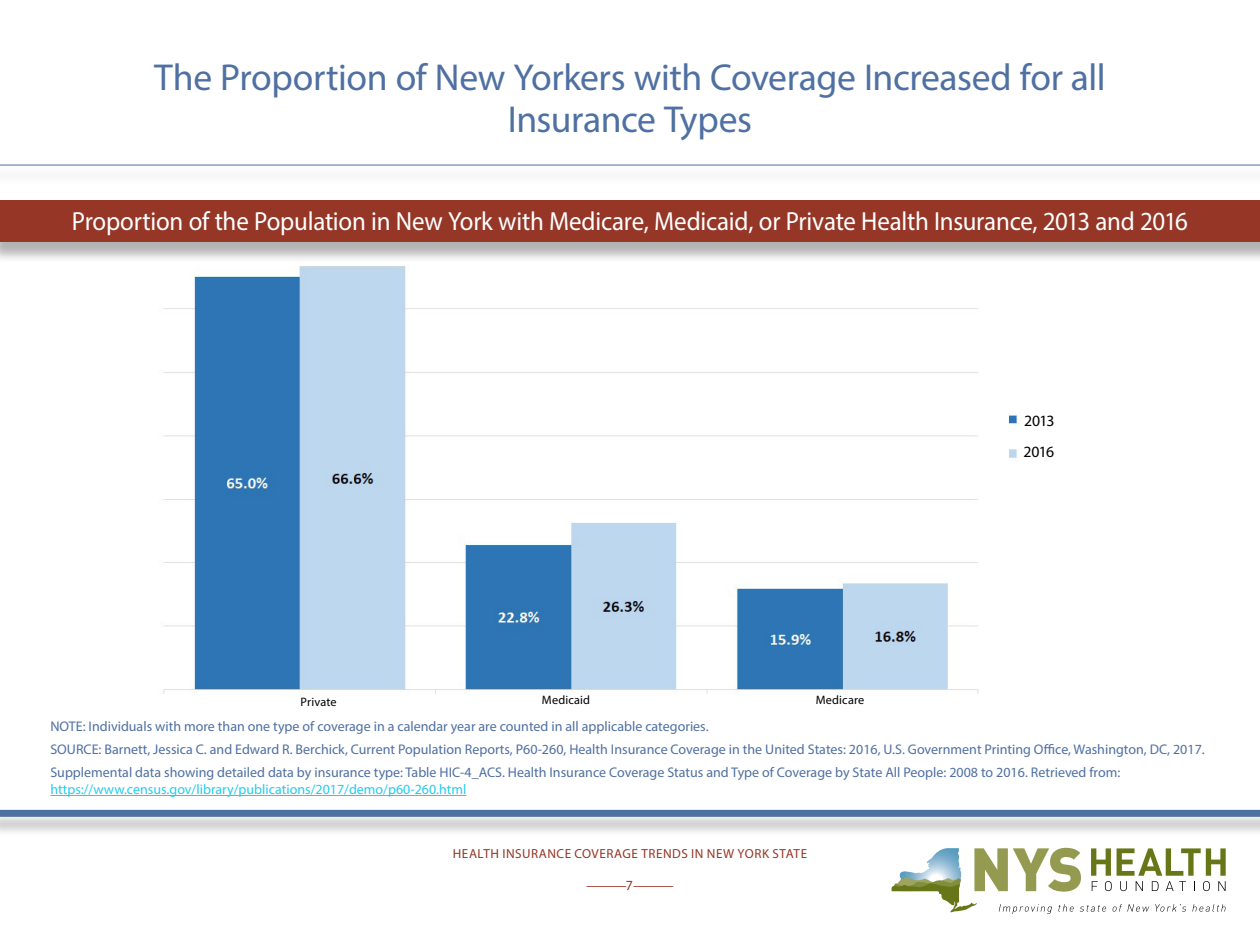
<style>
.page{position:relative;width:1260px;height:945px;background:#fff}
.page>*{position:absolute;margin:0;border:0;box-sizing:border-box;transform-origin:0 0}
.t1{font:37.62px/42px "Myriad Pro";letter-spacing:-.01em;color:#4f70a2;text-align:center}
.t2{font:26.25px "Myriad Pro";letter-spacing:-.01em;color:#fff;scale:.95 1}
.t3{font:15.75px/31.5px "Myriad Pro";letter-spacing:-.04em;color:#000}
.t4{font:14px/22.8px "Myriad Pro";color:#4f70a2}
.t5{font:14px "Myriad Pro";color:#26cbec}
.t6{font:14px "Myriad Pro";color:#953626;scale:3 1}
.t7{font:13.12px "Myriad Pro";letter-spacing:.04em;color:#953626}
.t8{font:12.25px "Myriad Pro";letter-spacing:.015em;color:#000}
</style>
<div class="page">
<div style="left:0;top:811px;width:1260px;height:26px;background:#000;opacity:.3"></div>
<div style="left:0;top:810px;width:1260px;height:7px;background:#4f70a2"></div>
<div style="left:0;top:166px;width:1260px;height:20px;background:#fbfbfb"></div>
<hr style="left:0;top:165px;width:1260px;height:1px;background:#4f70a2">
<hr style="left:50px;top:795px;width:416px;height:1px;background:#26cbec">
<img style="left:163px;top:265px;width:857px;height:429px">
<div style="left:0;top:203px;width:1260px;height:61px;background:#000;opacity:.3"></div>
<div style="left:0;top:200px;width:1260px;height:42px;background:#953626"></div>
<svg style="left:892px;top:848px;width:334px;height:66px"></svg>
<h1 class="t1" style="left:154px;top:56px;width:953px">The Proportion of New Yorkers with Coverage Increased for all<br>Insurance Types</h1>
<h2 class="t2" style="left:72px;top:205px;width:1176px">Proportion of the Population in New York with Medicare, Medicaid, or Private Health Insurance, 2013 and 2016</h2>
<p class="t8" style="left:301px;top:694px;width:38px">Private</p>
<p class="t8" style="left:542px;top:693px;width:50px">Medicaid</p>
<p class="t8" style="left:816px;top:693px;width:50px">Medicare</p>
<p class="t3" style="left:1023px;top:405px;width:33px">2013<br>2016</p>
<p class="t4" style="left:50px;top:715px;width:1156px">NOTE: Individuals with more than one type of coverage in a calendar year are counted in all applicable categories.<br>SOURCE: Barnett, Jessica C. and Edward R. Berchick, Current Population Reports, P60‐260, Health Insurance Coverage in the United States: 2016, U.S. Government Printing Office, Washington, DC, 2017.<br>Supplemental data showing detailed data by insurance type: Table HIC‐4_ACS. Health Insurance Coverage Status and Type of Coverage by State All People: 2008 to 2016. Retrieved from:</p>
<p class="t5" style="left:50px;top:781px;width:418px">https://www.census.gov/library/publications/2017/demo/p60‐260.html</p>
<p class="t7" style="left:453px;top:846px;width:356px">HEALTH INSURANCE COVERAGE TRENDS IN NEW YORK STATE</p>
<p class="t6" style="left:585px;top:877px;width:31px">—7—</p>
</div>
